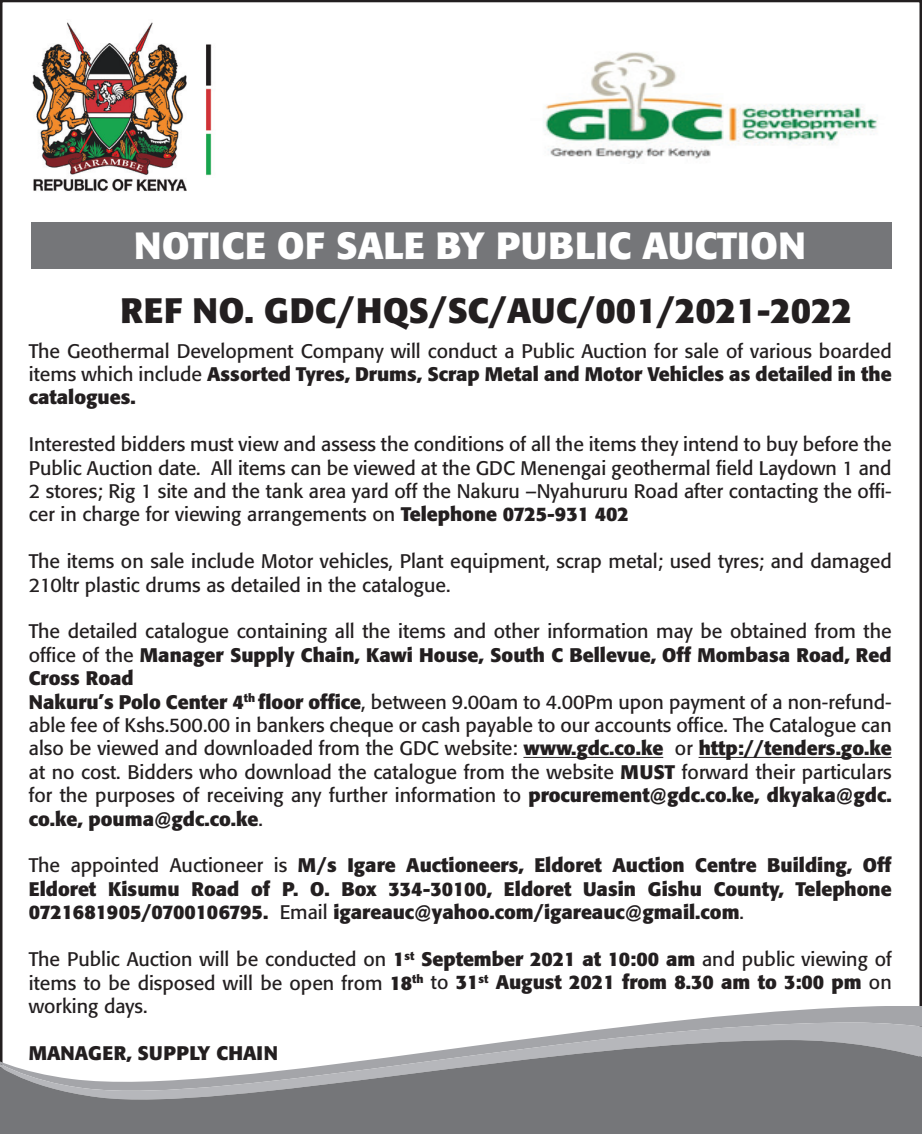
<style>
.page{position:relative;width:922px;height:1134px;background:#fff}
.page>*{position:absolute;margin:0;border:0;box-sizing:border-box;transform-origin:0 0}
.t1{font:700 37.5px "Formata";letter-spacing:.02em;color:#fff}
.t2{font:700 35px "Formata";color:#231f20}
.t3{font:19.5px/23.5px "Formata";color:#231f20;text-align:justify}
.t4{font:700 19.5px/23.5px "Formata";color:#231f20;text-align:justify}
.t5{font:700 19.5px "Formata";letter-spacing:.02em;color:#231f20}
.s1{font-weight:700}
.s2{font-weight:400}
</style>
<div class="page">
<svg style="left:0;top:1006px;width:921px;height:16px"></svg>
<svg style="left:0;top:1022px;width:921px;height:18px"></svg>
<svg style="left:0;top:1040px;width:921px;height:94px;fill:#757679"></svg>
<img style="left:543px;top:52px;width:334px;height:107px">
<div style="left:31px;top:222px;width:860px;height:46px;background:#757679"></div>
<img style="left:32px;top:22px;width:180px;height:169px">
<hr style="left:523px;top:757px;width:140px;height:1px;background:#231f20">
<hr style="left:698px;top:757px;width:193px;height:1px;background:#231f20">
<h1 class="t1" style="left:134px;top:222px;width:673px">NOTICE OF SALE BY PUBLIC AUCTION</h1>
<h2 class="t2" style="left:120px;top:289px;width:733px">REF NO. GDC/HQS/SC/AUC/001/2021-2022</h2>
<p class="t3" style="left:29px;top:339px;width:864px">The Geothermal Development Company will conduct a Public Auction for sale of various boarded items which include <span class="s1">Assorted Tyres, Drums, Scrap Metal and Motor Vehicles as detailed in the catalogues.</span></p>
<p class="t3" style="left:29px;top:433px;width:864px">Interested bidders must view and assess the conditions of all the items they intend to buy before the Public Auction date. All items can be viewed at the GDC Menengai geothermal field Laydown 1 and 2 stores; Rig 1 site and the tank area yard off the Nakuru –Nyahururu Road after contacting the offi&shy;cer in charge for viewing arrangements on <span class="s1">Telephone 0725-931 402</span></p>
<p class="t3" style="left:29px;top:550px;width:864px">The items on sale include Motor vehicles, Plant equipment, scrap metal; used tyres; and damaged<br>210ltr plastic drums as detailed in the catalogue.</p>
<p class="t3" style="left:29px;top:620px;width:864px;text-align:left">The detailed catalogue containing all the items and other information may be obtained from the office of the <span class="s1">Manager Supply Chain, Kawi House, South C Bellevue, Off Mombasa Road, Red Cross Road<br>Nakuru’s Polo Center 4</span><sup>th</sup> <span class="s1">floor office</span>, between 9.00am to 4.00Pm upon payment of a non-refund&shy;able fee of Kshs.500.00 in bankers cheque or cash payable to our accounts office. The Catalogue can also be viewed and downloaded from the GDC website: <span class="s1">www.gdc.co.ke</span> or <span class="s1">http://tenders.go.ke </span>at no cost. Bidders who download the catalogue from the website <span class="s1">MUST</span> forward their particulars for the purposes of receiving any further information to <span class="s1">procurement@gdc.co.ke, dkyaka@gdc. co.ke, pouma@gdc.co.ke</span>.</p>
<p class="t4" style="left:29px;top:854px;width:864px"><span class="s2">The appointed Auctioneer is</span> M/s Igare Auctioneers, Eldoret Auction Centre Building, Off Eldoret Kisumu Road of P. O. Box 334-30100, Eldoret Uasin Gishu County, Telephone 0721681905/0700106795. <span class="s2">Email</span> igareauc@yahoo.com/igareauc@gmail.com<span class="s2">.</span></p>
<p class="t3" style="left:29px;top:947px;width:864px">The Public Auction will be conducted on <span class="s1">1</span><sup>st</sup> <span class="s1">September 2021 at 10:00 am</span> and public viewing of items to be disposed will be open from <span class="s1">18</span><sup>th</sup> to <span class="s1">31</span><sup>st</sup> <span class="s1">August 2021 from 8.30 am to 3:00 pm</span> on working days.</p>
<p class="t5" style="left:29px;top:1040px;width:251px">MANAGER, SUPPLY CHAIN</p>
</div>
